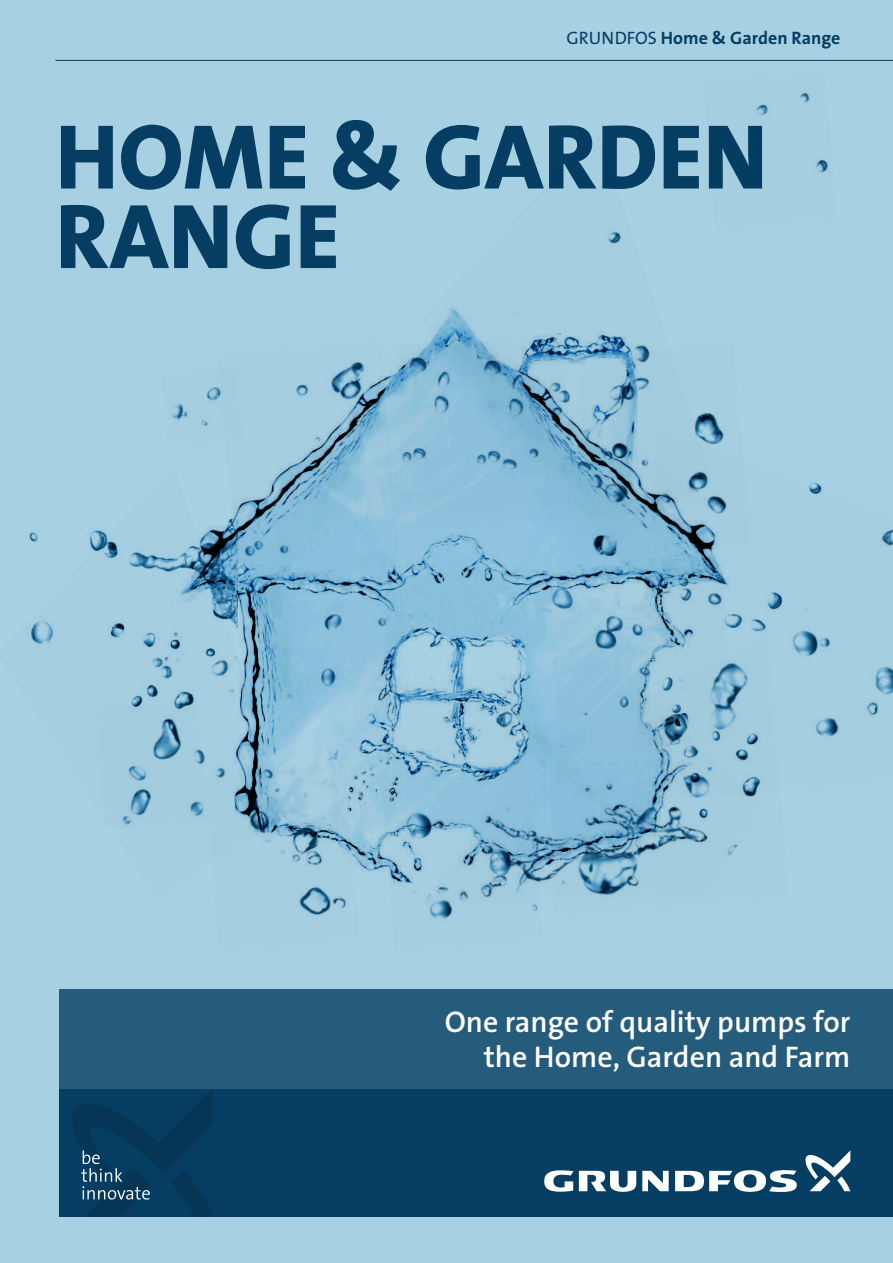
<style>
.page{position:relative;width:893px;height:1263px;background:#a8d0e3}
.page>*{position:absolute;margin:0;border:0;box-sizing:border-box;transform-origin:0 0}
.t1{font:92.85px/79.5px "The Sans Grundfos 8 XB";color:#053e62}
.t2{font:30px/34.5px "The Sans Grundfos 6 SB";color:#fff;text-align:right}
.t3{font:18px "The Sans Grundfos 7 B";color:#053e62}
.s1{font-family:"The Sans Grundfos 5 R"}
</style>
<div class="page">
<div style="left:60px;top:989px;width:833px;height:102px;background:#255b7b"></div>
<div style="left:60px;top:1089px;width:833px;height:128px;background:#053e62"></div>
<svg style="left:72px;top:1091px;width:140px;height:125px"></svg>
<svg style="left:642px;top:1171px;width:27px;height:20px"></svg>
<svg style="left:579px;top:1171px;width:57px;height:21px"></svg>
<svg style="left:544px;top:1170px;width:29px;height:22px"></svg>
<svg style="left:675px;top:1170px;width:122px;height:22px"></svg>
<svg style="left:805px;top:1151px;width:45px;height:40px"></svg>
<hr style="left:55px;top:60px;width:838px;height:1px;background:#053e62">
<img style="left:289px;top:534px;width:324px;height:338px">
<img style="left:422px;top:641px;width:127px;height:242px">
<img style="left:29px;top:526px;width:260px;height:239px">
<img style="left:422px;top:231px;width:210px;height:333px">
<img style="left:632px;top:482px;width:261px;height:255px">
<div style="left:410px;top:339px;width:222px;height:195px;background:#8ec2dd"></div>
<img style="left:410px;top:333px;width:166px;height:188px">
<img style="left:218px;top:358px;width:192px;height:345px">
<img style="left:216px;top:765px;width:143px;height:150px">
<img style="left:549px;top:636px;width:240px;height:259px">
<img style="left:172px;top:367px;width:70px;height:78px">
<img style="left:756px;top:92px;width:73px;height:81px">
<img style="left:96px;top:700px;width:112px;height:125px">
<img style="left:546px;top:567px;width:190px;height:187px">
<img style="left:575px;top:342px;width:175px;height:216px">
<img style="left:372px;top:673px;width:170px;height:246px">
<p class="t3" style="left:567px;top:29px;width:275px"><span class="s1">GRUNDFOS</span> Home &amp; Garden Range</p>
<p class="t1" style="left:55px;top:120px;width:714px">HOME &amp; GARDEN<br>RANGE</p>
<p class="t2" style="left:445px;top:1006px;width:407px">One range of quality pumps for the Home, Garden and Farm</p>
</div>
